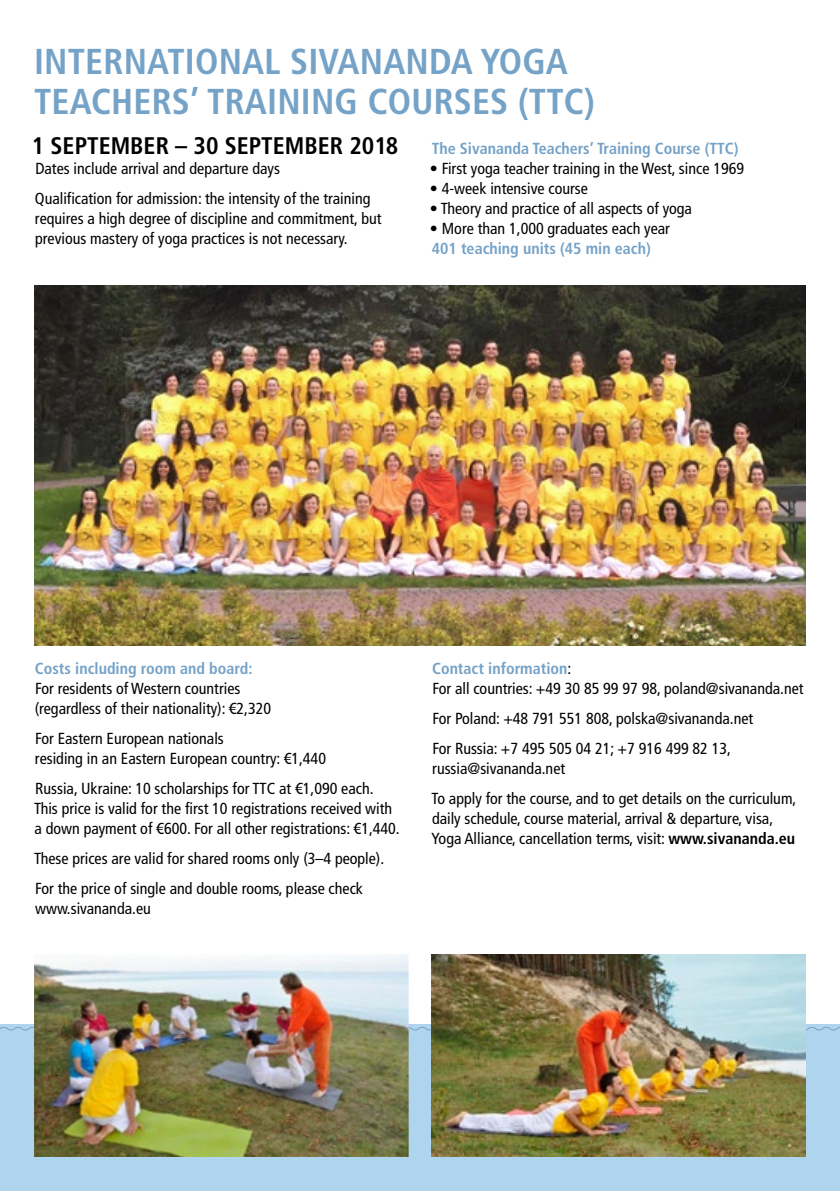
<style>
.page{position:relative;width:840px;height:1191px;background:#fff}
.page>*{position:absolute;margin:0;border:0;box-sizing:border-box;transform-origin:0 0}
.t1{font:700 condensed 36px/40px "Frutiger LT Std";letter-spacing:.005em;color:#75a2c7}
.t2{font:700 condensed 24px "Frutiger LT Std";color:#000}
.t3{font:condensed 16px/20px "Frutiger LT Std";color:#000}
.t4{font:700 condensed 16px "Frutiger LT Std";color:#75a2c7}
.s1{font-weight:700;color:#75a2c7}
.s2{font-weight:700}
</style>
<div class="page">
<div style="left:0;top:1024px;width:839px;height:167px;background:#afd4ee"></div>
<img style="left:34px;top:285px;width:771px;height:360px">
<svg style="left:0;top:1025px;width:839px;height:6px"></svg>
<img style="left:431px;top:954px;width:374px;height:203px">
<img style="left:34px;top:955px;width:374px;height:202px">
<h1 class="t1" style="left:34px;top:42px;width:562px">INTERNATIONAL SIVANANDA YOGA<br>TEACHERS’ TRAINING COURSES (TTC)</h1>
<h2 class="t2" style="left:32px;top:131px;width:367px">1 SEPTEMBER – 30 SEPTEMBER 2018</h2>
<p class="t3" style="left:35px;top:154px;width:337px;line-height:30px">Dates include arrival and departure days<br>Qualification for admission: the intensity of the training</p>
<p class="t3" style="left:35px;top:209px;width:348px">requires a high degree of discipline and commitment, but previous mastery of yoga practices is not necessary.</p>
<p class="t4" style="left:431px;top:139px;width:308px">The Sivananda Teachers’ Training Course (TTC)</p>
<p class="t3" style="left:429px;top:159px;width:315px">• First yoga teacher training in the West, since 1969</p>
<p class="t3" style="left:429px;top:179px;width:159px">• 4-week intensive course</p>
<p class="t3" style="left:429px;top:199px;width:263px">• Theory and practice of all aspects of yoga</p>
<p class="t3" style="left:429px;top:219px;width:241px">• More than 1,000 graduates each year</p>
<p class="t4" style="left:431px;top:239px;width:220px">401 teaching units (45 min each)</p>
<p class="t4" style="left:35px;top:659px;width:219px">Costs including room and board:</p>
<p class="t3" style="left:35px;top:679px;width:238px">For residents of Western countries (regardless of their nationality): €2,320</p>
<p class="t3" style="left:35px;top:729px;width:292px">For Eastern European nationals<br>residing in an Eastern European country: €1,440</p>
<p class="t3" style="left:34px;top:779px;width:367px">Russia, Ukraine: 10 scholarships for TTC at €1,090 each.<br>This price is valid for the first 10 registrations received with a down payment of €600. For all other registrations: €1,440.</p>
<p class="t3" style="left:34px;top:844px;width:351px;line-height:30px">These prices are valid for shared rooms only (3–4 people).<br>For the price of single and double rooms, please check</p>
<p class="t3" style="left:35px;top:899px;width:117px">www.sivananda.eu</p>
<p class="t3" style="left:432px;top:659px;width:373px"><span class="s1">Contact information</span>:<br>For all countries: +49 30 85 99 97 98, poland@sivananda.net</p>
<p class="t3" style="left:432px;top:704px;width:322px;line-height:30px">For Poland: +48 791 551 808, polska@sivananda.net<br>For Russia: +7 495 505 04 21; +7 916 499 82 13,</p>
<p class="t3" style="left:431px;top:754px;width:366px;line-height:30px">russia@sivananda.net<br>To apply for the course, and to get details on the curriculum,</p>
<p class="t3" style="left:431px;top:809px;width:365px">daily schedule, course material, arrival &amp; departure, visa,<br>Yoga Alliance, cancellation terms, visit: <span class="s2">www.sivananda.eu</span></p>
</div>
